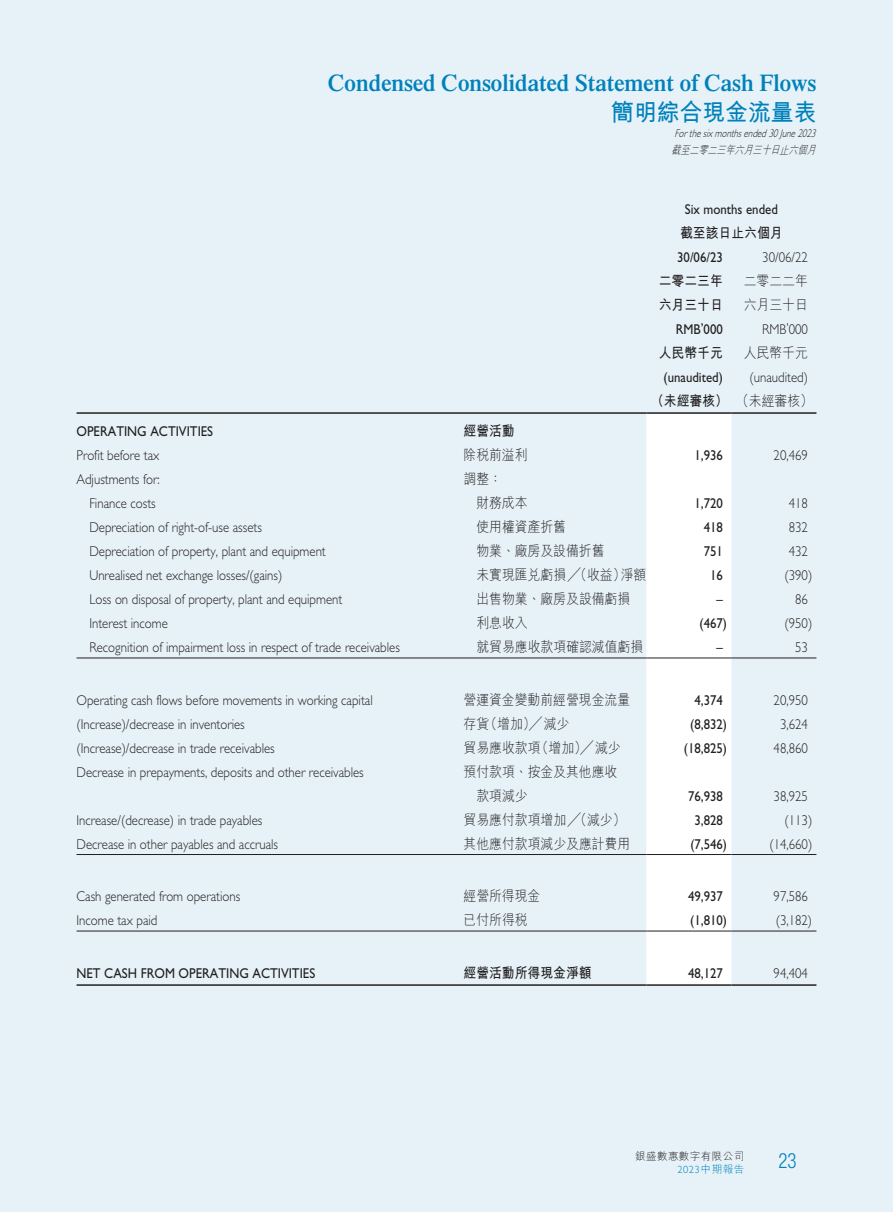
<style>
.page{position:relative;width:893px;height:1212px;background:#e6f2f8}
.page>*{position:absolute;margin:0;border:0;box-sizing:border-box;transform-origin:0 0}
.t1{font:600 24px "Times LT Std";color:#0081bb;scale:.95 1}
.t2{font:700 24px "M Hei HK";color:#0081bb;scale:.95 1}
.t3{font:300 condensed 21px "Helvetica Neue LT Std";color:#0081bb;scale:.9 1}
.t4{font:300 14.25px "Gill Sans Std";color:#231f20;scale:.9 1}
.t5{font:300 14.25px/24px "M Hei HK";color:#231f20;scale:.9 1}
.t6{font:14.25px "Gill Sans Std";color:#231f20;scale:.9 1}
.t7{font:700 14.25px "M Hei HK";color:#231f20;scale:.9 1}
.t8{font:italic 300 11.25px "Gill Sans Std";color:#231f20;scale:.8 1}
.t9{font:italic 300 11.25px "M Hei HK";color:#231f20;scale:.8 1}
.t10{font:300 10.5px "M Hei HK";letter-spacing:.04em;color:#231f20}
.t11{font:300 10.5px "Gill Sans Std";color:#0081bb}
.s1{font-weight:300}
.s2{font-family:"M Hei HK"}
</style>
<div class="page">
<div style="left:646px;top:414px;width:85px;height:570px;background:#fff"></div>
<hr style="left:77px;top:412px;width:378px;height:2px;background:#231f20">
<hr style="left:455px;top:412px;width:191px;height:2px;background:#231f20">
<hr style="left:646px;top:412px;width:85px;height:2px;background:#231f20">
<hr style="left:731px;top:412px;width:85px;height:2px;background:#231f20">
<hr style="left:77px;top:657px;width:378px;height:1px;background:#231f20">
<hr style="left:455px;top:657px;width:191px;height:1px;background:#231f20">
<hr style="left:646px;top:657px;width:85px;height:1px;background:#231f20">
<hr style="left:731px;top:657px;width:85px;height:1px;background:#231f20">
<hr style="left:77px;top:854px;width:378px;height:1px;background:#231f20">
<hr style="left:455px;top:854px;width:191px;height:1px;background:#231f20">
<hr style="left:646px;top:854px;width:85px;height:1px;background:#231f20">
<hr style="left:731px;top:854px;width:85px;height:1px;background:#231f20">
<hr style="left:77px;top:931px;width:378px;height:1px;background:#231f20">
<hr style="left:455px;top:931px;width:191px;height:1px;background:#231f20">
<hr style="left:646px;top:931px;width:85px;height:1px;background:#231f20">
<hr style="left:731px;top:931px;width:85px;height:1px;background:#231f20">
<hr style="left:77px;top:984px;width:378px;height:2px;background:#231f20">
<hr style="left:455px;top:984px;width:191px;height:2px;background:#231f20">
<hr style="left:646px;top:984px;width:85px;height:2px;background:#231f20">
<hr style="left:731px;top:984px;width:85px;height:2px;background:#231f20">
<h1 class="t1" style="left:328px;top:68px;width:516px">Condensed Consolidated Statement of Cash Flows</h1>
<h1 class="t2" style="left:611px;top:94px;width:218px">簡明綜合現金流量表</h1>
<p class="t8" style="left:675px;top:127px;width:182px">Forthesixmonthsended30June2023</p>
<p class="t9" style="left:671px;top:144px;width:185px">截至二零二三年六月三十日止六個月</p>
<p class="t6" style="left:685px;top:201px;width:105px">Six months ended</p>
<p class="t7" style="left:680px;top:222px;width:115px">截至該日止六個月</p>
<p class="t6" style="left:677px;top:249px;width:52px">30/06/23</p>
<p class="t4" style="left:762px;top:249px;width:52px">30/06/22</p>
<p class="t7" style="left:659px;top:270px;width:73px">二零二三年</p>
<p class="t5" style="left:744px;top:268px;width:73px">二零二二年</p>
<p class="t7" style="left:659px;top:294px;width:73px">六月三十日</p>
<p class="t5" style="left:744px;top:292px;width:73px">六月三十日</p>
<p class="t6" style="left:676px;top:321px;width:54px">RMB’000</p>
<p class="t4" style="left:762px;top:321px;width:52px">RMB’000</p>
<p class="t7" style="left:659px;top:342px;width:73px">人民幣千元</p>
<p class="t5" style="left:744px;top:340px;width:73px">人民幣千元</p>
<p class="t6" style="left:664px;top:369px;width:67px">(unaudited)</p>
<p class="t4" style="left:749px;top:369px;width:66px">(unaudited)</p>
<p class="t7" style="left:651px;top:390px;width:181px">（未經審核） <span class="s1">（未經審核）</span></p>
<p class="t6" style="left:77px;top:423px;width:153px">OPERATING ACTIVITIES</p>
<p class="t7" style="left:463px;top:420px;width:59px">經營活動</p>
<p class="t4" style="left:77px;top:447px;width:94px">Profit before tax</p>
<p class="t5" style="left:463px;top:442px;width:73px">除稅前溢利</p>
<p class="t6" style="left:694px;top:447px;width:33px">1,936</p>
<p class="t4" style="left:774px;top:447px;width:40px">20,469</p>
<p class="t4" style="left:77px;top:471px;width:94px">Adjustments for:</p>
<p class="t5" style="left:463px;top:466px;width:44px">調整：</p>
<p class="t4" style="left:89px;top:495px;width:75px">Finance costs</p>
<p class="t5" style="left:476px;top:490px;width:59px">財務成本</p>
<p class="t6" style="left:694px;top:495px;width:33px">1,720</p>
<p class="t4" style="left:789px;top:495px;width:23px">418</p>
<p class="t4" style="left:89px;top:519px;width:193px">Depreciation of right-of-use assets</p>
<p class="t5" style="left:476px;top:514px;width:101px">使用權資產折舊</p>
<p class="t6" style="left:704px;top:519px;width:23px">418</p>
<p class="t4" style="left:789px;top:519px;width:23px">832</p>
<p class="t4" style="left:89px;top:543px;width:264px">Depreciation of property, plant and equipment</p>
<p class="t5" style="left:476px;top:538px;width:144px">物業、廠房及設備折舊</p>
<p class="t6" style="left:704px;top:543px;width:23px">751</p>
<p class="t4" style="left:789px;top:543px;width:23px">432</p>
<p class="t4" style="left:89px;top:567px;width:216px">Unrealised net exchange losses/(gains)</p>
<p class="t5" style="left:476px;top:562px;width:190px">未實現匯兌虧損╱（收益）淨額</p>
<p class="t6" style="left:710px;top:567px;width:16px">16</p>
<p class="t4" style="left:784px;top:567px;width:32px">(390)</p>
<p class="t4" style="left:89px;top:591px;width:282px">Loss on disposal of property, plant and equipment</p>
<p class="t5" style="left:476px;top:586px;width:172px">出售物業、廠房及設備虧損</p>
<p class="t6" style="left:716px;top:591px;width:9px">–</p>
<p class="t4" style="left:795px;top:591px;width:16px">86</p>
<p class="t4" style="left:89px;top:615px;width:89px">Interest income</p>
<p class="t5" style="left:476px;top:610px;width:59px">利息收入</p>
<p class="t6" style="left:700px;top:615px;width:32px">(467)</p>
<p class="t4" style="left:784px;top:615px;width:32px">(950)</p>
<p class="t4" style="left:89px;top:639px;width:346px">Recognition of impairment loss in respect of trade receivables</p>
<p class="t5" style="left:476px;top:634px;width:187px">就貿易應收款項確認減值虧損</p>
<p class="t6" style="left:717px;top:639px;width:9px">–</p>
<p class="t4" style="left:795px;top:639px;width:16px">53</p>
<p class="t4" style="left:77px;top:692px;width:331px">Operating cash flows before movements in working capital</p>
<p class="t5" style="left:463px;top:687px;width:187px">營運資金變動前經營現金流量</p>
<p class="t6" style="left:694px;top:691px;width:33px">4,374</p>
<p class="t4" style="left:774px;top:692px;width:40px">20,950</p>
<p class="t4" style="left:77px;top:716px;width:188px">(Increase)/decrease in inventories</p>
<p class="t5" style="left:463px;top:711px;width:119px">存貨（增加）╱減少</p>
<p class="t6" style="left:690px;top:715px;width:42px">(8,832)</p>
<p class="t4" style="left:780px;top:716px;width:33px">3,624</p>
<p class="t4" style="left:77px;top:740px;width:222px">(Increase)/decrease in trade receivables</p>
<p class="t5" style="left:463px;top:735px;width:176px">貿易應收款項（增加）╱減少</p>
<p class="t6" style="left:684px;top:739px;width:49px">(18,825)</p>
<p class="t4" style="left:774px;top:740px;width:40px">48,860</p>
<p class="t4" style="left:77px;top:764px;width:321px">Decrease in prepayments, deposits and other receivables</p>
<p class="t5" style="left:476px;top:759px;width:158px;text-indent:-13px">預付款項、按金及其他應收款項減少</p>
<p class="t6" style="left:688px;top:787px;width:40px">76,938</p>
<p class="t4" style="left:774px;top:788px;width:40px">38,925</p>
<p class="t4" style="left:77px;top:812px;width:208px">Increase/(decrease) in trade payables</p>
<p class="t5" style="left:464px;top:807px;width:181px">貿易應付款項增加╱（減少）</p>
<p class="t6" style="left:694px;top:811px;width:33px">3,828</p>
<p class="t4" style="left:784px;top:812px;width:32px">(113)</p>
<p class="t4" style="left:77px;top:836px;width:225px">Decrease in other payables and accruals</p>
<p class="t5" style="left:464px;top:831px;width:187px">其他應付款項減少及應計費用</p>
<p class="t6" style="left:690px;top:835px;width:42px">(7,546)</p>
<p class="t4" style="left:769px;top:836px;width:49px">(14,660)</p>
<p class="t4" style="left:77px;top:888px;width:183px">Cash generated from operations</p>
<p class="t5" style="left:463px;top:884px;width:87px">經營所得現金</p>
<p class="t6" style="left:688px;top:888px;width:40px">49,937</p>
<p class="t4" style="left:774px;top:888px;width:40px">97,586</p>
<p class="t4" style="left:77px;top:912px;width:91px">Income tax paid</p>
<p class="t5" style="left:463px;top:908px;width:73px">已付所得稅</p>
<p class="t6" style="left:690px;top:912px;width:42px">(1,810)</p>
<p class="t4" style="left:776px;top:912px;width:42px">(3,182)</p>
<p class="t6" style="left:77px;top:964px;width:267px">NET CASH FROM OPERATING ACTIVITIES</p>
<p class="t7" style="left:463px;top:962px;width:144px">經營活動所得現金淨額</p>
<p class="t6" style="left:688px;top:964px;width:40px">48,127</p>
<p class="t4" style="left:774px;top:965px;width:40px">94,404</p>
<p class="t10" style="left:635px;top:1150px;width:110px">銀盛數惠數字有限公司</p>
<p class="t11" style="left:678px;top:1164px;width:68px">2023<span class="s2">中期報告</span></p>
<h2 class="t3" style="left:778px;top:1148px;width:22px">23</h2>
</div>
